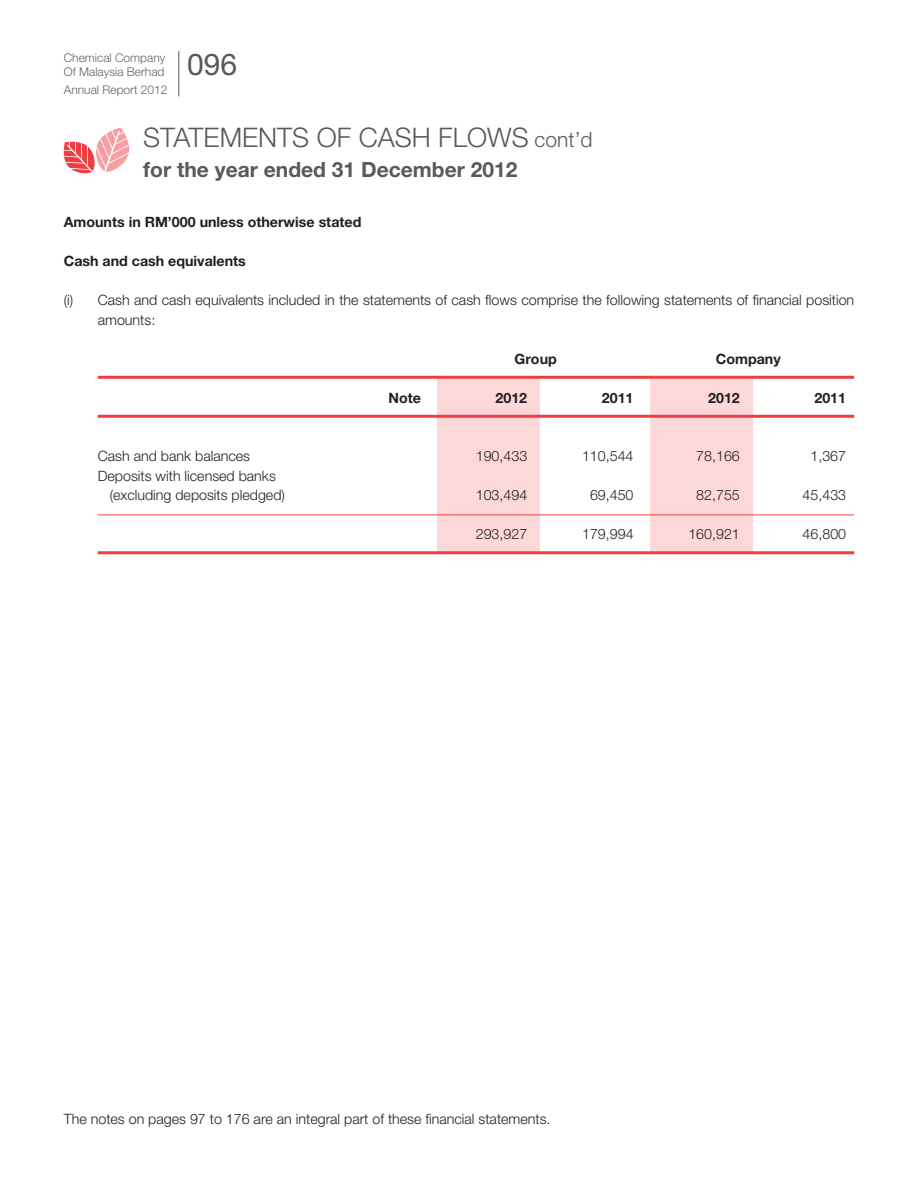
<style>
.page{position:relative;width:918px;height:1188px;background:#fff}
.page>*{position:absolute;margin:0;border:0;box-sizing:border-box;transform-origin:0 0}
.t1{font:30px "Helvetica Neue LT Std";color:#58595b}
.t2{font:300 27px "Helvetica Neue LT Std";color:#58595b}
.t3{font:700 21px "Helvetica Neue LT Std";color:#58595b}
.t4{font:300 14.25px/19.5px "Helvetica Neue LT Std";color:#231f20}
.t5{font:700 14.25px "Helvetica Neue LT Std";color:#231f20}
.t6{font:300 12px/14.4px "Helvetica Neue LT Std";color:#636467}
.s1{font-size:21px}
</style>
<div class="page">
<div style="left:651px;top:379px;width:102px;height:174px;background:#fcd8d9"></div>
<div style="left:438px;top:379px;width:102px;height:174px;background:#fcd8d9"></div>
<hr style="left:98px;top:376px;width:756px;height:3px;background:#ef3e42">
<hr style="left:98px;top:415px;width:756px;height:3px;background:#ef3e42">
<hr style="left:98px;top:515px;width:756px;height:1px;background:#ef3e42">
<hr style="left:98px;top:551px;width:756px;height:3px;background:#ef3e42">
<svg style="left:64px;top:128px;width:65px;height:46px"></svg>
<hr style="left:179px;top:51px;width:1px;height:45px;background:#58595b">
<p class="t6" style="left:64px;top:50px;width:103px">Chemical Company<br>Of Malaysia Berhad</p>
<p class="t6" style="left:64px;top:82px;width:105px">Annual Report 2012</p>
<h1 class="t1" style="left:187px;top:46px;width:52px">096</h1>
<h2 class="t2" style="left:143px;top:121px;width:451px">Statements of cash flows <span class="s1">cont’d</span></h2>
<h3 class="t3" style="left:143px;top:156px;width:376px">for the year ended 31 December 2012</h3>
<p class="t5" style="left:64px;top:213px;width:299px">Amounts in RM’000 unless otherwise stated</p>
<p class="t5" style="left:64px;top:252px;width:184px">Cash and cash equivalents</p>
<p class="t4" style="left:98px;top:290px;width:758px;text-indent:-34px">(i) Cash and cash equivalents included in the statements of cash flows comprise the following statements of financial position amounts:</p>
<p class="t5" style="left:515px;top:350px;width:44px">Group</p>
<p class="t5" style="left:716px;top:350px;width:67px">Company</p>
<p class="t5" style="left:388px;top:389px;width:34px">N ote</p>
<p class="t5" style="left:496px;top:389px;width:33px">2012</p>
<p class="t5" style="left:602px;top:389px;width:33px">2011</p>
<p class="t5" style="left:708px;top:389px;width:33px">2012</p>
<p class="t5" style="left:814px;top:389px;width:33px">2011</p>
<p class="t4" style="left:98px;top:446px;width:154px">Cash and bank balances</p>
<p class="t4" style="left:476px;top:446px;width:53px">190,433</p>
<p class="t4" style="left:582px;top:446px;width:53px">110,544</p>
<p class="t4" style="left:696px;top:446px;width:45px">78,166</p>
<p class="t4" style="left:811px;top:446px;width:37px">1,367</p>
<p class="t4" style="left:110px;top:465px;width:177px;text-indent:-12px">Deposits with licensed banks (excluding deposits pledged)</p>
<p class="t4" style="left:476px;top:485px;width:53px">103,494</p>
<p class="t4" style="left:590px;top:485px;width:45px">69,450</p>
<p class="t4" style="left:696px;top:485px;width:45px">82,755</p>
<p class="t4" style="left:803px;top:485px;width:45px">45,433</p>
<p class="t4" style="left:476px;top:524px;width:53px">293,927</p>
<p class="t4" style="left:582px;top:524px;width:53px">179,994</p>
<p class="t4" style="left:688px;top:524px;width:53px">160,921</p>
<p class="t4" style="left:803px;top:524px;width:45px">46,800</p>
<p class="t4" style="left:64px;top:1109px;width:488px">The notes on pages 97 to 176 are an integral part of these financial statements.</p>
</div>
